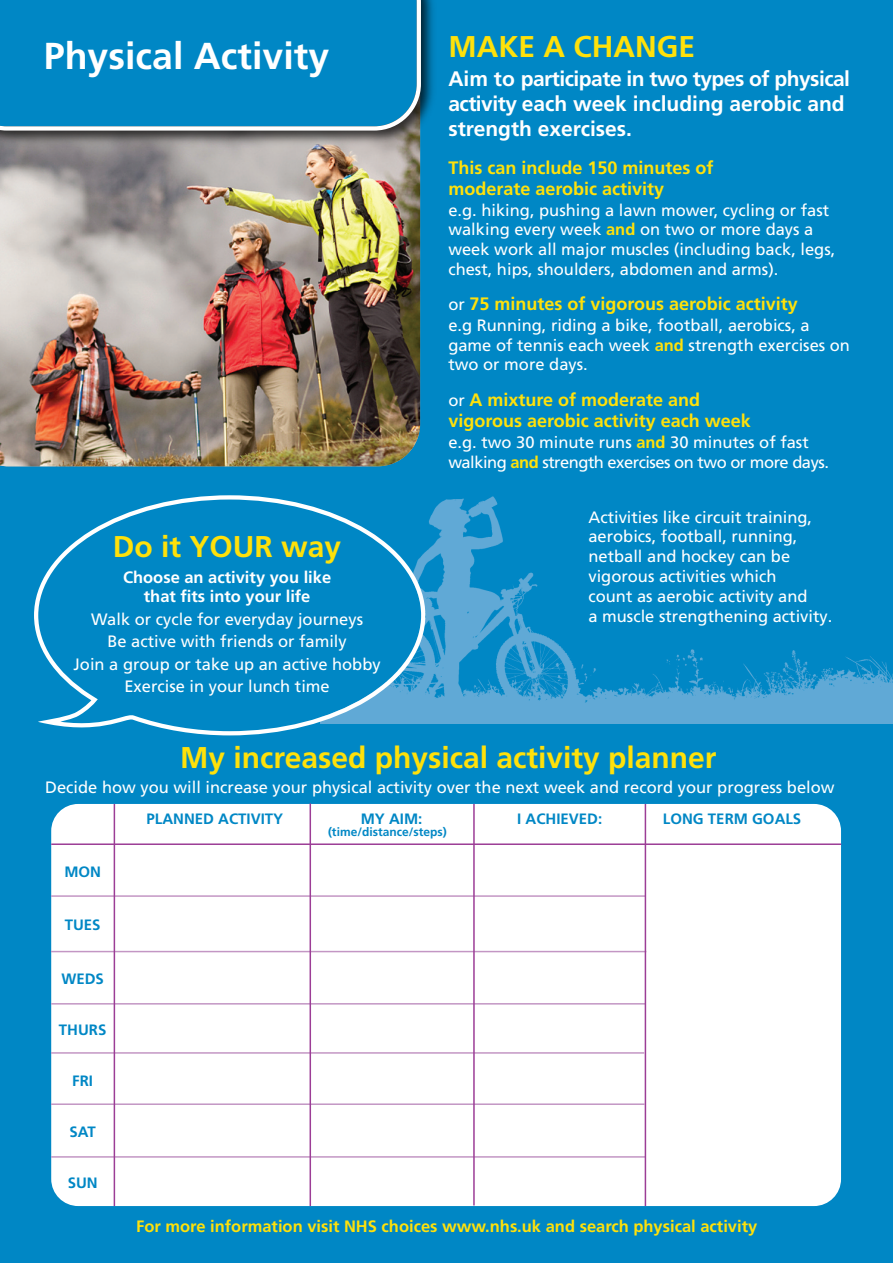
<style>
.page{position:relative;width:893px;height:1263px;background:#0087c5}
.page>*{position:absolute;margin:0;border:0;box-sizing:border-box;transform-origin:0 0}
.t1{font:700 37.5px "Frutiger LT Pro";color:#fff}
.t2{font:700 30px "Frutiger LT Pro";color:#ffe10a}
.t3{font:700 21px/25.2px "Frutiger LT Pro";color:#fff}
.t4{font:700 18px/21.6px "Frutiger LT Pro";color:#ffe10a}
.t5{font:16.5px/19.8px "Frutiger LT Pro";color:#fff}
.t6{font:16.5px/19.8px "Frutiger LT Pro";letter-spacing:-.03em;color:#fff}
.t7{font:700 16.5px "Frutiger LT Pro";color:#ffe10a}
.t8{font:700 16.5px/19.8px "Frutiger LT Pro";color:#fff;text-align:center}
.t9{font:700 15px "Frutiger LT Pro";color:#0087c5}
.t10{font:700 12px "Frutiger LT Pro";color:#0087c5}
.s1{font-weight:700;color:#ffe10a}
.s2{font-weight:400;font-size:16.5px;color:#fff}
</style>
<div class="page">
<div style="left:51px;top:804px;width:790px;height:402px;background:#fff;border-radius:27px"></div>
<hr style="left:51px;top:895px;width:594px;height:2px;background:#c396c4">
<img style="left:0;top:150px;width:420px;height:316px">
<img style="left:0;top:0;width:434px;height:150px">
<svg style="left:0;top:0;width:421px;height:131px"></svg>
<hr style="left:51px;top:843px;width:790px;height:2px;background:#9c3d96">
<hr style="left:51px;top:951px;width:595px;height:1px;background:#c396c4">
<hr style="left:51px;top:1003px;width:594px;height:1px;background:#c396c4">
<hr style="left:51px;top:1052px;width:593px;height:2px;background:#c396c4">
<hr style="left:51px;top:1103px;width:593px;height:2px;background:#c396c4">
<hr style="left:51px;top:1156px;width:595px;height:2px;background:#c396c4">
<hr style="left:114px;top:804px;width:1px;height:402px;background:#9c3d96">
<hr style="left:310px;top:803px;width:1px;height:403px;background:#9c3d96">
<hr style="left:473px;top:804px;width:2px;height:401px;background:#9c3d96">
<hr style="left:645px;top:804px;width:1px;height:402px;background:#9c3d96">
<img style="left:425px;top:496px;width:468px;height:228px">
<svg style="left:34px;top:495px;width:391px;height:241px"></svg>
<h1 class="t1" style="left:44px;top:41px;width:287px">Physical Activity</h1>
<h2 class="t2" style="left:448px;top:34px;width:248px">MAKE A CHANGE</h2>
<p class="t3" style="left:448px;top:67px;width:403px">Aim to participate in two types of physical activity each week including aerobic and strength exercises.</p>
<p class="t4" style="left:448px;top:158px;width:267px">This can include 150 minutes of moderate aerobic activity</p>
<p class="t5" style="left:448px;top:201px;width:388px">e.g. hiking, pushing a lawn mower, cycling or fast walking every week <span class="s1">and</span> on two or more days a week work all major muscles (including back, legs, chest, hips, shoulders, abdomen and arms).</p>
<p class="t4" style="left:448px;top:295px;width:351px"><span class="s2">or</span> 75 minutes of vigorous aerobic activity</p>
<p class="t5" style="left:448px;top:316px;width:403px">e.g Running, riding a bike, football, aerobics, a game of tennis each week <span class="s1">and</span> strength exercises on two or more days.</p>
<p class="t4" style="left:448px;top:390px;width:304px"><span class="s2">or</span> A mixture of moderate and vigorous aerobic activity each week</p>
<p class="t6" style="left:448px;top:433px;width:382px">e.g. two 30 minute runs <span class="s1">and</span> 30 minutes of fast walking <span class="s1">and</span> strength exercises on two or more days.</p>
<h2 class="t2" style="left:113px;top:534px;width:230px">Do it YOUR way</h2>
<p class="t8" style="left:123px;top:568px;width:210px">Choose an activity you like that fits into your life</p>
<p class="t5" style="left:74px;top:609px;width:309px;line-height:22.5px;text-align:center">Walk or cycle for everyday journeys<br>Be active with friends or family<br>Join a group or take up an active hobby<br>Exercise in your lunch time</p>
<p class="t5" style="left:588px;top:508px;width:245px">Activities like circuit training, aerobics, football, running, netball and hockey can be vigorous activities which<br>count as aerobic activity and<br>a muscle strengthening activity.</p>
<h2 class="t2" style="left:180px;top:746px;width:538px">My increased physical activity planner</h2>
<p class="t5" style="left:45px;top:779px;width:791px">Decide how you will increase your physical activity over the next week and record your progress below</p>
<p class="t9" style="left:64px;top:866px;width:38px">MON</p>
<p class="t9" style="left:65px;top:918px;width:37px">TUES</p>
<p class="t9" style="left:61px;top:972px;width:44px">WEDS</p>
<p class="t9" style="left:59px;top:1023px;width:49px">THURS</p>
<p class="t9" style="left:72px;top:1074px;width:22px">FRI</p>
<p class="t9" style="left:70px;top:1125px;width:28px">SAT</p>
<p class="t9" style="left:68px;top:1176px;width:31px">SUN</p>
<p class="t9" style="left:147px;top:813px;width:138px">PLANNED ACTIVITY</p>
<p class="t9" style="left:361px;top:813px;width:63px">MY AIM:</p>
<p class="t10" style="left:328px;top:827px;width:120px">(time/distance/steps)</p>
<p class="t9" style="left:517px;top:813px;width:87px">I ACHIEVED:</p>
<p class="t9" style="left:663px;top:813px;width:140px">LONG TERM GOALS</p>
<p class="t7" style="left:136px;top:1220px;width:623px">For more information visit NHS choices www.nhs.uk and search physical activity</p>
</div>
